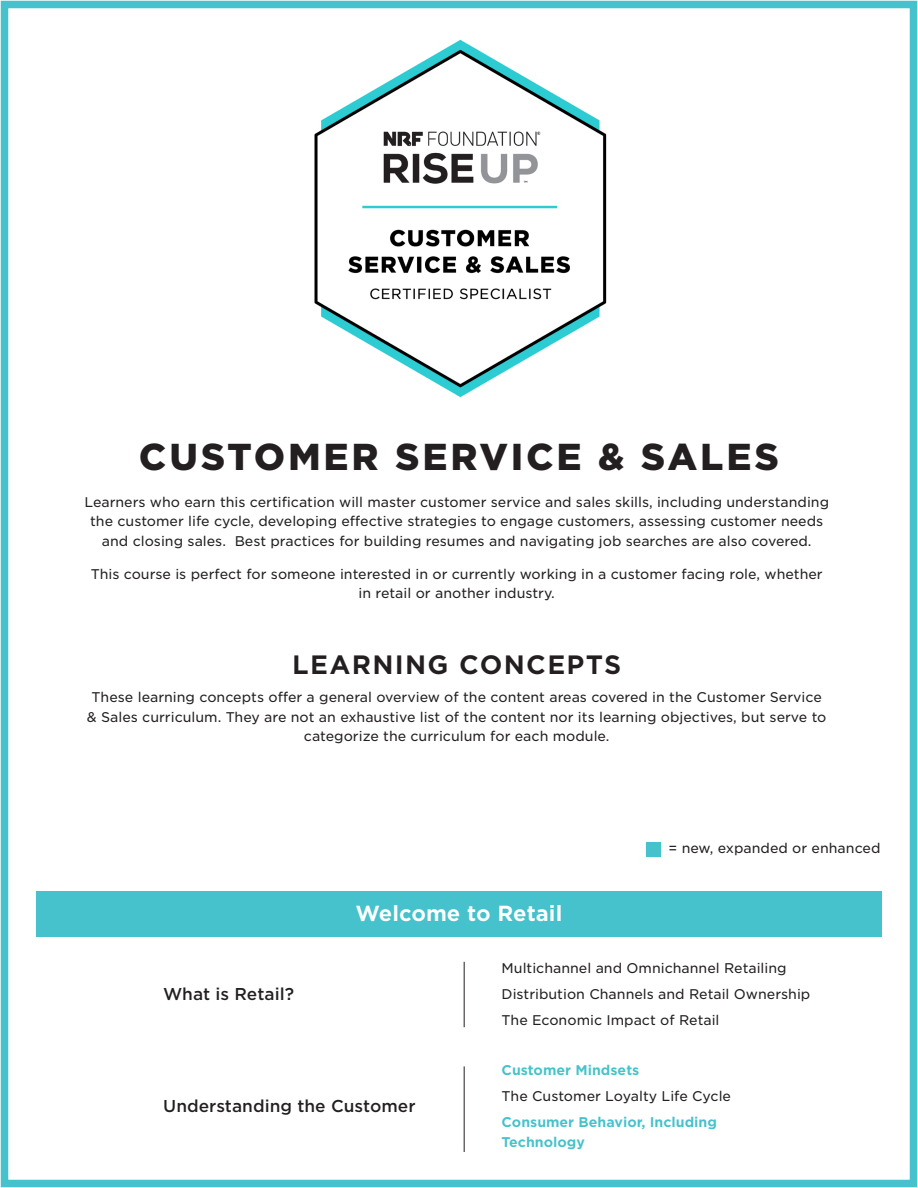
<style>
.page{position:relative;width:918px;height:1188px;background:#fff}
.page>*{position:absolute;margin:0;border:0;box-sizing:border-box;transform-origin:0 0}
.t1{font:900 36px "Gotham S Sm";letter-spacing:.075em;color:#231f20}
.t2{font:700 25.5px "Gotham S Sm";letter-spacing:.05em;color:#231f20}
.t3{font:700 21px "Gotham S Sm";color:#fff}
.Body_Copy_2{font:500 16.5px "Gotham S Sm";color:#231f20}
.Body_Copy_2-2{font:13.5px/19.5px "Gotham S Sm";color:#231f20;text-align:center}
.Body_Copy_2-3{font:700 13.5px/19.5px "Gotham S Sm";color:#45c2cb}
</style>
<div class="page">
<div style="left:36px;top:891px;width:846px;height:46px;background:#45c2cb"></div>
<hr style="left:464px;top:962px;width:1px;height:65px;background:#231f20">
<hr style="left:464px;top:1066px;width:1px;height:86px;background:#231f20">
<img style="left:314px;top:39px;width:293px;height:359px">
<div style="left:1px;top:1px;width:916px;height:1186px;border:8px solid #45c2cb"></div>
<div style="left:644px;top:840px;width:19px;height:19px;background:#45c2cb;border:2px solid #fff"></div>
<p class="t1" style="left:139px;top:431px;width:642px">CUSTOMER SERVICE &amp; SALES</p>
<p class="Body_Copy_2-2" style="left:84px;top:492px;width:746px">Learners who earn this certification will master customer service and sales skills, including understanding the customer life cycle, developing effective strategies to engage customers, assessing customer needs and closing sales. Best practices for building resumes and navigating job searches are also covered.</p>
<p class="Body_Copy_2-2" style="left:91px;top:564px;width:734px">This course is perfect for someone interested in or currently working in a customer facing role, whether</p>
<p class="Body_Copy_2-2" style="left:359px;top:583px;width:198px">in retail or another industry.</p>
<p class="t2" style="left:292px;top:647px;width:331px">LEARNING CONCEPTS</p>
<p class="Body_Copy_2-2" style="left:87px;top:687px;width:741px">These learning concepts offer a general overview of the content areas covered in the Customer Service &amp; Sales curriculum. They are not an exhaustive list of the content nor its learning objectives, but serve to categorize the curriculum for each module.</p>
<p class="t3" style="left:356px;top:899px;width:208px">Welcome to Retail</p>
<p class="Body_Copy_2-2" style="left:669px;top:838px;width:214px">= new, expanded or enhanced</p>
<p class="Body_Copy_2" style="left:163px;top:983px;width:132px">What is Retail?</p>
<p class="Body_Copy_2" style="left:163px;top:1095px;width:254px">Understanding the Customer</p>
<p class="Body_Copy_2-2" style="left:502px;top:958px;width:287px">Multichannel and Omnichannel Retailing</p>
<p class="Body_Copy_2-2" style="left:502px;top:984px;width:310px">Distribution Channels and Retail Ownership</p>
<p class="Body_Copy_2-2" style="left:502px;top:1010px;width:219px">The Economic Impact of Retail</p>
<p class="Body_Copy_2-3" style="left:502px;top:1060px;width:139px">Customer Mindsets</p>
<p class="Body_Copy_2-2" style="left:502px;top:1086px;width:231px">The Customer Loyalty Life Cycle</p>
<p class="Body_Copy_2-3" style="left:502px;top:1113px;width:217px">Consumer Behavior, Including<br>Technology</p>
</div>
